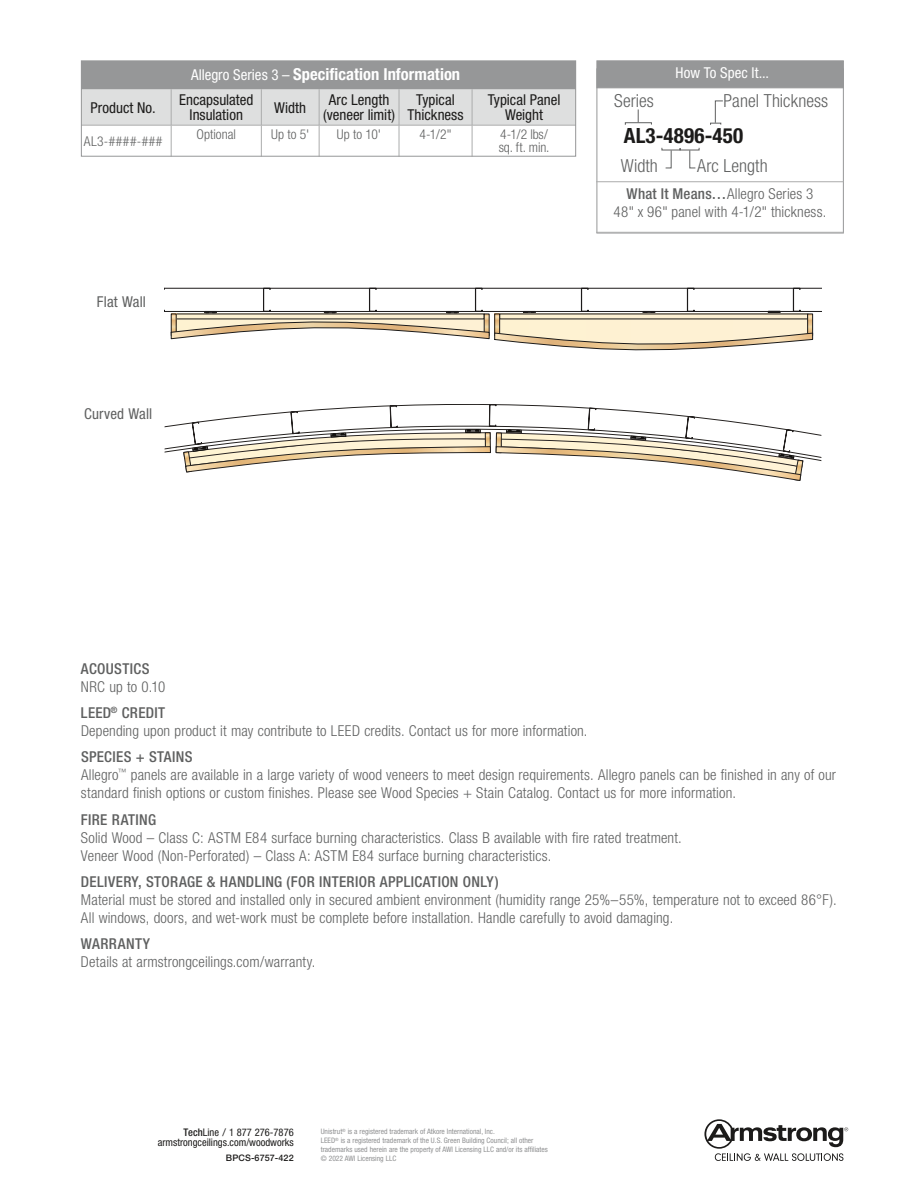
<style>
.page{position:relative;width:918px;height:1188px;background:#fff}
.page>*{position:absolute;margin:0;border:0;box-sizing:border-box;transform-origin:0 0}
.t1{font:700 condensed 21px "Helvetica Neue LT Std";letter-spacing:.01em;color:#1c1b1a}
.t2{font:300 condensed 18px "Helvetica Neue LT Std";letter-spacing:.005em;color:#5f6060}
.t3{font:700 condensed 16.5px "Helvetica Neue LT Std";letter-spacing:.005em;color:#fff}
.t4{font:300 condensed 15px/18px "Helvetica Neue LT Std";letter-spacing:.01em;color:#5f6060}
.t5{font:condensed 15px/15px "Helvetica Neue LT Std";color:#1c1b1a;text-align:center}
.t6{font:500 condensed 15px "Helvetica Neue LT Std";letter-spacing:.025em;color:#5f6060}
.t7{font:condensed 15px "Helvetica Neue LT Std";letter-spacing:.01em;color:#5f6060}
.t8{font:condensed 15px "Helvetica Neue LT Std";color:#fff}
.t9{font:300 condensed 13.5px/13.5px "Helvetica Neue LT Std";letter-spacing:.005em;color:#5f6060}
.t10{font:condensed 10.5px/10.5px "Helvetica Neue LT Std";color:#1c1b1a;text-align:right}
.t11{font:500 9px "Helvetica Neue LT Std";letter-spacing:.01em;color:#1c1b1a}
.t12{font:condensed 7.5px/9px "Helvetica Neue LT Std";color:#909192}
.s1{font-weight:400;font-size:15px}
.s2{font-weight:500}
.s3{font-stretch:normal}
</style>
<div class="page">
<div style="left:597px;top:69px;width:247px;height:164px;background:#fff;border:1px solid #969798"></div>
<div style="left:597px;top:60px;width:247px;height:28px;background:#969798;border:1px solid #969798"></div>
<svg style="left:704px;top:1119px;width:144px;height:42px"></svg>
<hr style="left:165px;top:311px;width:656px;height:1px;background:#1c1a1a">
<hr style="left:165px;top:288px;width:656px;height:1px;background:#1c1a1a">
<svg style="left:171px;top:288px;width:642px;height:63px"></svg>
<svg style="left:183px;top:404px;width:620px;height:77px"></svg>
<div style="left:81px;top:61px;width:495px;height:28px;background:#969798"></div>
<svg style="left:83px;top:89px;width:491px;height:66px"></svg>
<hr style="left:319px;top:89px;width:1px;height:36px;background:#abacac">
<hr style="left:399px;top:89px;width:1px;height:36px;background:#abacac">
<hr style="left:472px;top:89px;width:1px;height:36px;background:#abacac">
<hr style="left:319px;top:125px;width:1px;height:31px;background:#abacac">
<hr style="left:399px;top:125px;width:1px;height:31px;background:#abacac">
<hr style="left:472px;top:125px;width:1px;height:31px;background:#abacac">
<hr style="left:171px;top:89px;width:1px;height:36px;background:#abacac">
<hr style="left:261px;top:89px;width:1px;height:36px;background:#abacac">
<hr style="left:81px;top:125px;width:90px;height:1px;background:#abacac">
<hr style="left:171px;top:125px;width:90px;height:1px;background:#abacac">
<hr style="left:171px;top:125px;width:1px;height:32px;background:#abacac">
<hr style="left:261px;top:125px;width:1px;height:32px;background:#abacac">
<hr style="left:261px;top:125px;width:58px;height:1px;background:#abacac">
<hr style="left:319px;top:125px;width:80px;height:1px;background:#abacac">
<hr style="left:399px;top:125px;width:73px;height:1px;background:#abacac">
<hr style="left:472px;top:125px;width:104px;height:1px;background:#abacac">
<div style="left:81px;top:60px;width:495px;height:97px;border:1px solid #969798"></div>
<svg style="left:638px;top:109px;width:1px;height:13px"></svg>
<div style="left:625px;top:122px;width:27px;height:3px;border:1px solid #5f6060"></div>
<svg style="left:665px;top:150px;width:7px;height:19px"></svg>
<svg style="left:689px;top:150px;width:7px;height:19px"></svg>
<hr style="left:596px;top:181px;width:248px;height:1px;background:#abacac">
<hr style="left:596px;top:232px;width:248px;height:1px;background:#abacac">
<svg style="left:710px;top:100px;width:13px;height:25px"></svg>
<p class="t3" style="left:191px;top:64px;width:271px"><span class="s1">Allegro Series 3 –</span> Specification Information</p>
<p class="t5" style="left:91px;top:100px;width:67px">Product No.</p>
<p class="t5" style="left:179px;top:92px;width:76px">Encapsulated<br>Insulation</p>
<p class="t5" style="left:274px;top:100px;width:34px">Width</p>
<p class="t5" style="left:323px;top:92px;width:73px">Arc Length (veneer limit)</p>
<p class="t5" style="left:407px;top:92px;width:58px">Typical<br>Thickness</p>
<p class="t5" style="left:488px;top:92px;width:74px">Typical Panel<br>Weight</p>
<p class="t9" style="left:84px;top:134px;width:80px">AL3-####-###</p>
<p class="t9" style="left:196px;top:127px;width:41px">Optional</p>
<p class="t9" style="left:271px;top:127px;width:40px">Up to 5'</p>
<p class="t9" style="left:337px;top:127px;width:46px">Up to 10'</p>
<p class="t9" style="left:420px;top:127px;width:33px">4-1/2"</p>
<p class="t9" style="left:499px;top:127px;width:52px">4-1/2 lbs/ sq. ft. min.</p>
<p class="t7" style="left:97px;top:293px;width:50px">Flat Wall</p>
<p class="t7" style="left:84px;top:405px;width:70px">Curved Wall</p>
<p class="t8" style="left:676px;top:64px;width:95px">How To Spec It...</p>
<p class="t2" style="left:614px;top:91px;width:41px">Series</p>
<p class="t2" style="left:724px;top:91px;width:106px">Panel Thickness</p>
<h1 class="t1" style="left:624px;top:123px;width:121px">AL3-4896-450</h1>
<p class="t2" style="left:621px;top:155px;width:39px">Width</p>
<p class="t2" style="left:697px;top:155px;width:72px">Arc Length</p>
<p class="t4" style="left:614px;top:184px;width:214px;text-align:center"><span class="s2">What It Means…</span>Allegro Series 3<br>48" x 96" panel with 4-1/2" thickness.</p>
<p class="t6" style="left:81px;top:660px;width:70px">ACOUSTICS</p>
<p class="t4" style="left:81px;top:673px;width:86px;line-height:26.2px">NRC up to 0.10<br><span class="s2">LEED</span><sup>®</sup> <span class="s2">CREDIT</span></p>
<p class="t4" style="left:81px;top:722px;width:508px">Depending upon product it may contribute to LEED credits. Contact us for more information.</p>
<p class="t4" style="left:81px;top:748px;width:757px"><span class="s2">SPECIES + STAINS<br></span>Allegro<sup>™</sup> panels are available in a large variety of wood veneers to meet design requirements. Allegro panels can be finished in any of our standard finish options or custom finishes. Please see Wood Species + Stain Catalog. Contact us for more information.</p>
<p class="t6" style="left:81px;top:810px;width:77px">FIRE RATING</p>
<p class="t4" style="left:81px;top:828px;width:602px">Solid Wood – Class C: ASTM E84 surface burning characteristics. Class B available with fire rated treatment.<br>Veneer Wood (Non-Perforated) – Class A: ASTM E84 surface burning characteristics.</p>
<p class="t6" style="left:81px;top:873px;width:419px">DELIVERY, STORAGE &amp; HANDLING (FOR INTERIOR APPLICATION ONLY)</p>
<p class="t4" style="left:81px;top:890px;width:757px">Material must be stored and installed only in secured ambient environment (humidity range 25%–55%, temperature not to exceed 86°F).<br>All windows, doors, and wet-work must be complete before installation. Handle carefully to avoid damaging.</p>
<p class="t6" style="left:81px;top:935px;width:71px">WARRANTY</p>
<p class="t4" style="left:81px;top:953px;width:236px">Details at armstrongceilings.com/warranty.</p>
<p class="t10" style="left:158px;top:1127px;width:138px"><span class="s2">Tech</span>Line <span class="s3">/</span> 1 877 276-7876 armstrongceilings.com/woodworks</p>
<p class="t11" style="left:226px;top:1152px;width:69px">BPCS-6757-422</p>
<p class="t12" style="left:321px;top:1127px;width:229px">Unistrut<sup>®</sup> is a registered trademark of Atkore International, Inc.<br>LEED<sup>®</sup> is a registered trademark of the U.S. Green Building Council; all other trademarks used herein are the property of AWI Licensing LLC and/or its affiliates © 2022 AWI Licensing LLC</p>
</div>
